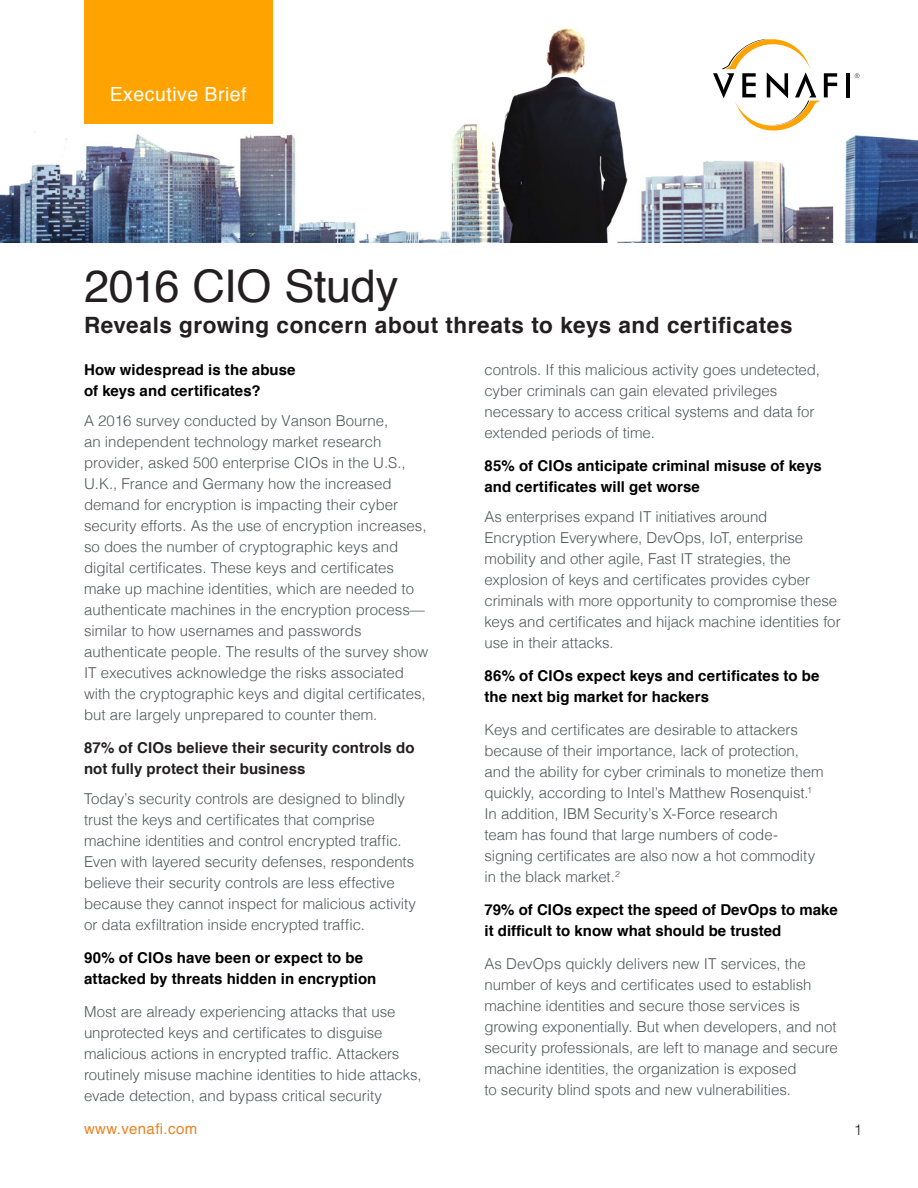
<style>
.page{position:relative;width:918px;height:1188px;background:#fff}
.page>*{position:absolute;margin:0;border:0;box-sizing:border-box;transform-origin:0 0}
.t1{font:45px "Helvetica";letter-spacing:-.01em;color:#231f20}
.Subtitle{font:700 22.5px "Helvetica";letter-spacing:.02em;color:#231f20}
.t2{font:19.5px "Helvetica";letter-spacing:.025em;color:#fff}
.t3{font:300 15px/21px "Helvetica";color:#53565a}
.t4{font:700 15px/21px "Helvetica";letter-spacing:.005em;color:#000}
.t5{font:700 15px/21px "Helvetica";letter-spacing:.005em;color:#231f20}
.t6{font:15px "Helvetica";letter-spacing:.025em;color:#e78424}
.t7{font:300 15px "Helvetica Neue";color:#231f20}
</style>
<div class="page">
<img style="left:0;top:28px;width:918px;height:215px">
<hr style="left:846px;top:74px;width:4px;height:24px;background:#000">
<svg style="left:713px;top:39px;width:124px;height:92px"></svg>
<svg style="left:855px;top:73px;width:5px;height:5px"></svg>
<div style="left:84px;top:0;width:189px;height:123px;background:#ffa300"></div>
<p class="t2" style="left:110px;top:79px;width:138px">Executive Brief</p>
<p class="t1" style="left:84px;top:251px;width:316px">2016 CIO Study</p>
<p class="Subtitle" style="left:84px;top:307px;width:710px">Reveals growing concern about threats to keys and certificates</p>
<p class="t4" style="left:84px;top:360px;width:213px">How widespread is the abuse of keys and certificates?</p>
<p class="t3" style="left:84px;top:409px;width:346px">A 2016 survey conducted by Vanson Bourne,<br>an independent technology market research provider, asked 500 enterprise CIOs in the U.S., U.K., France and Germany how the increased demand for encryption is impacting their cyber security efforts. As the use of encryption increases, so does the number of cryptographic keys and digital certificates. These keys and certificates make up machine identities, which are needed to authenticate machines in the encryption process— similar to how usernames and passwords authenticate people. The results of the survey show IT executives acknowledge the risks associated with the cryptographic keys and digital certificates, but are largely unprepared to counter them.</p>
<p class="t5" style="left:84px;top:738px;width:332px">87% of CIOs believe their security controls do not fully protect their business</p>
<p class="t3" style="left:84px;top:787px;width:334px">Today’s security controls are designed to blindly trust the keys and certificates that comprise machine identities and control encrypted traffic.<br>Even with layered security defenses, respondents believe their security controls are less effective because they cannot inspect for malicious activity or data exfiltration inside encrypted traffic.</p>
<p class="t4" style="left:84px;top:948px;width:294px">90% of CIOs have been or expect to be attacked by threats hidden in encryption</p>
<p class="t3" style="left:84px;top:1000px;width:339px">Most are already experiencing attacks that use unprotected keys and certificates to disguise malicious actions in encrypted traffic. Attackers routinely misuse machine identities to hide attacks, evade detection, and bypass critical security</p>
<p class="t6" style="left:84px;top:1117px;width:115px">www.venafi.com</p>
<p class="t3" style="left:484px;top:358px;width:337px">controls. If this malicious activity goes undetected, cyber criminals can gain elevated privileges necessary to access critical systems and data for extended periods of time.</p>
<p class="t4" style="left:484px;top:455px;width:339px">85% of CIOs anticipate criminal misuse of keys and certificates will get worse</p>
<p class="t3" style="left:484px;top:505px;width:358px">As enterprises expand IT initiatives around Encryption Everywhere, DevOps, IoT, enterprise mobility and other agile, Fast IT strategies, the explosion of keys and certificates provides cyber criminals with more opportunity to compromise these keys and certificates and hijack machine identities for use in their attacks.</p>
<p class="t4" style="left:484px;top:665px;width:337px">86% of CIOs expect keys and certificates to be the next big market for hackers</p>
<p class="t3" style="left:484px;top:718px;width:341px">Keys and certificates are desirable to attackers because of their importance, lack of protection, and the ability for cyber criminals to monetize them quickly, according to Intel’s Matthew Rosenquist.<sup>1<br></sup>In addition, IBM Security’s X-Force research<br>team has found that large numbers of code&shy;signing certificates are also now a hot commodity in the black market.<sup>2</sup></p>
<p class="t4" style="left:484px;top:899px;width:355px">79% of CIOs expect the speed of DevOps to make it difficult to know what should be trusted</p>
<p class="t3" style="left:484px;top:952px;width:355px">As DevOps quickly delivers new IT services, the number of keys and certificates used to establish machine identities and secure those services is growing exponentially. But when developers, and not security professionals, are left to manage and secure machine identities, the organization is exposed<br>to security blind spots and new vulnerabilities.</p>
<p class="t7" style="left:854px;top:1117px;width:10px">1</p>
</div>
